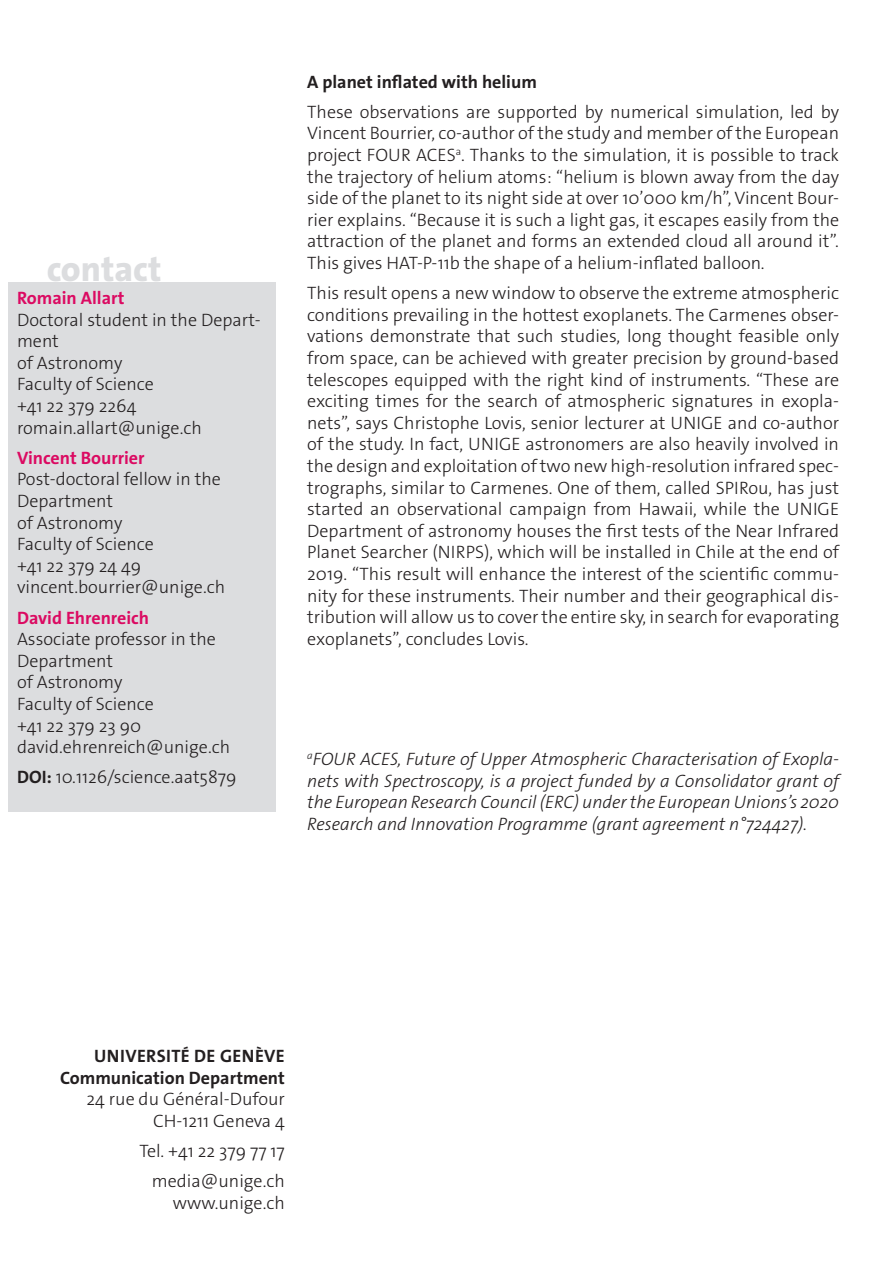
<style>
.page{position:relative;width:893px;height:1263px;background:#fff}
.page>*{position:absolute;margin:0;border:0;box-sizing:border-box;transform-origin:0 0}
._4__texte_courant{font:800 35.7px "The Sans Os F";color:#dcdddf}
._4__texte_courant-2{font:300 18px/21.6px "The Sans Os F";color:#231f20}
._4__texte_courant-3{font:italic 300 18px/21.6px "The Sans Os F";color:#231f20;text-align:justify}
.texte_courant{font:300 18px/21.6px "The Sans Os F";color:#231f20;text-align:right}
._4__texte_courant-4{font:700 18px "The Sans Os F";color:#231f20}
.texte_courant-2{font:700 18px "The Sans Os F";letter-spacing:.02em;color:#231f20}
.s1{font-weight:700;color:#db0a62}
.s2{font-weight:700}
</style>
<div class="page">
<div style="left:9px;top:282px;width:267px;height:530px;background:#dcdddf"></div>
<p class="_4__texte_courant" style="left:47px;top:246px;width:116px">contact</p>
<p class="_4__texte_courant-2" style="left:17px;top:287px;width:245px"><span class="s1">Romain Allart<br></span>Doctoral student in the Depart&shy;ment<br>of Astronomy<br>Faculty of Science<br>+41 22 379 2264 romain.allart@unige.ch</p>
<p class="_4__texte_courant-2" style="left:17px;top:447px;width:210px"><span class="s1">Vincent Bourrier<br></span>Post-doctoral fellow in the<br>Department<br>of Astronomy<br>Faculty of Science<br>+41 22 379 24 49 vincent.bourrier@unige.ch</p>
<p class="_4__texte_courant-2" style="left:17px;top:607px;width:215px"><span class="s1">David Ehrenreich<br></span>Associate professor in the<br>Department<br>of Astronomy<br>Faculty of Science<br>+41 22 379 23 90 david.ehrenreich@unige.ch</p>
<p class="_4__texte_courant-2" style="left:17px;top:766px;width:221px"><span class="s2">DOI:</span> 10.1126/science.aat5879</p>
<p class="_4__texte_courant-4" style="left:307px;top:70px;width:231px">A planet inflated with helium</p>
<p class="_4__texte_courant-2" style="left:307px;top:101px;width:533px;text-align:justify">These observations are supported by numerical simulation, led by Vincent Bourrier, co-author of the study and member of the European project FOUR ACES<sup>a</sup>. Thanks to the simulation, it is possible to track the trajectory of helium atoms: “helium is blown away from the day side of the planet to its night side at over 10’000 km/h”, Vincent Bour&shy;rier explains. “Because it is such a light gas, it escapes easily from the attraction of the planet and forms an extended cloud all around it”.<br>This gives HAT-P-11b the shape of a helium-inflated balloon.</p>
<p class="_4__texte_courant-2" style="left:307px;top:282px;width:533px;text-align:justify">This result opens a new window to observe the extreme atmospheric conditions prevailing in the hottest exoplanets. The Carmenes obser&shy;vations demonstrate that such studies, long thought feasible only from space, can be achieved with greater precision by ground-based telescopes equipped with the right kind of instruments. “These are exciting times for the search of atmospheric signatures in exopla&shy;nets”, says Christophe Lovis, senior lecturer at UNIGE and co-author of the study. In fact, UNIGE astronomers are also heavily involved in the design and exploitation of two new high-resolution infrared spec&shy;trographs, similar to Carmenes. One of them, called SPIRou, has just started an observational campaign from Hawaii, while the UNIGE Department of astronomy houses the first tests of the Near Infrared Planet Searcher (NIRPS), which will be installed in Chile at the end of 2019. “This result will enhance the interest of the scientific commu&shy;nity for these instruments. Their number and their geographical dis&shy;tribution will allow us to cover the entire sky, in search for evaporating exoplanets”, concludes Lovis.</p>
<p class="_4__texte_courant-3" style="left:307px;top:748px;width:533px"><sup>a</sup>FOUR ACES, Future of Upper Atmospheric Characterisation of Exopla&shy;nets with Spectroscopy, is a project funded by a Consolidator grant of the European Research Council (ERC) under the European Unions’s 2020<br>Research and Innovation Programme (grant agreement n°724427).</p>
<p class="texte_courant-2" style="left:94px;top:1044px;width:192px">UNIVERSITÉ DE GENÈVE</p>
<p class="texte_courant" style="left:60px;top:1067px;width:226px"><span class="s2">Communication Department<br></span>24 rue du Général-Dufour<br>CH-1211 Geneva 4</p>
<p class="texte_courant" style="left:139px;top:1140px;width:147px">Tel. +41 22 379 77 17</p>
<p class="texte_courant" style="left:152px;top:1170px;width:135px">media@unige.ch www.unige.ch</p>
</div>
